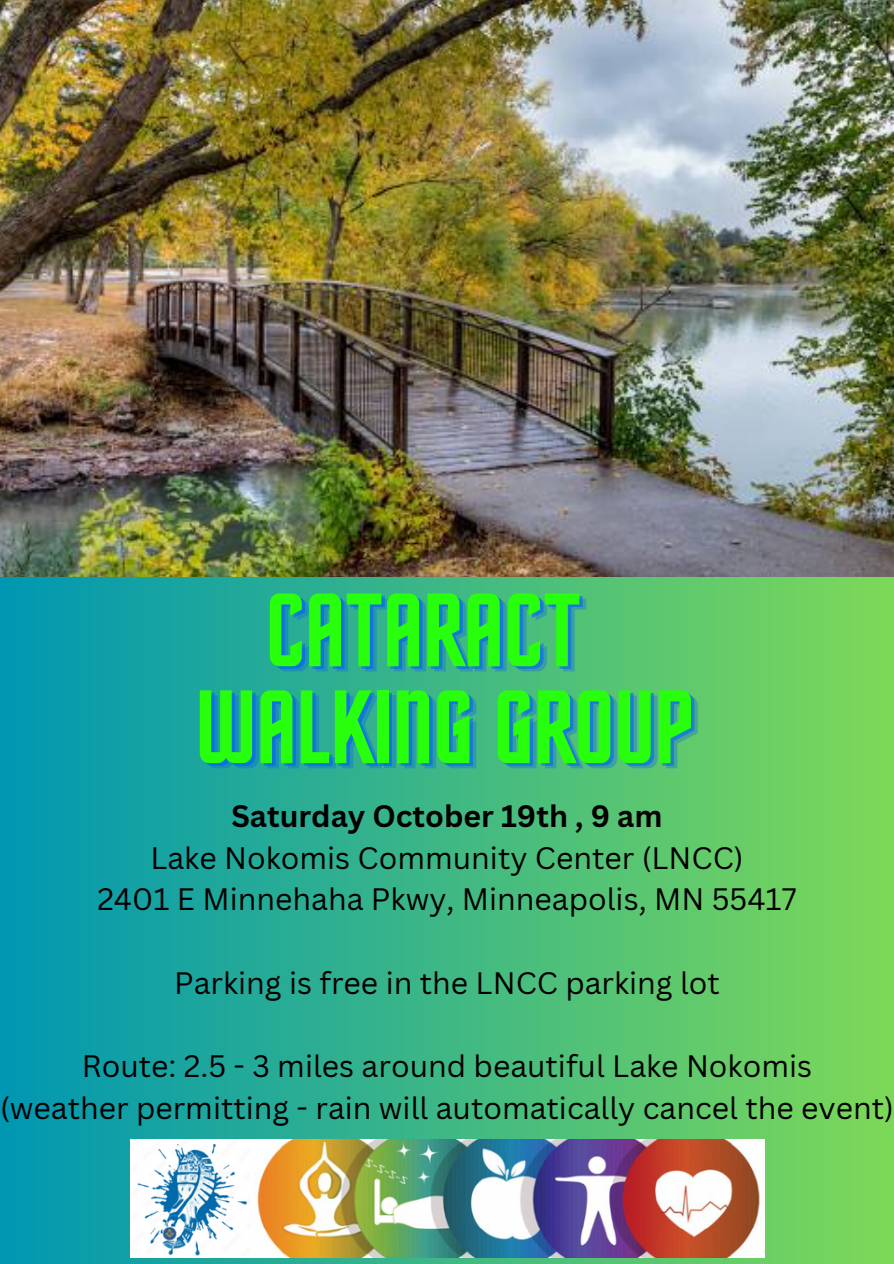
<style>
.page{position:relative;width:894px;height:1264px;background:#fff}
.page>*{position:absolute;margin:0;border:0;box-sizing:border-box;transform-origin:0 0}
.t1{font:104.7px "Horta";color:#28ff0d}
.t2{font:30.15px "Canva Sans";color:#000}
.t3{font:700 30.15px "Canva Sans";color:#000}
</style>
<div class="page">
<img style="left:0;top:0;width:893px;height:577px">
<div style="left:0;top:577px;width:893px;height:686px;background:linear-gradient(to right,#0097b2,#7dd858)"></div>
<img style="left:130px;top:1139px;width:634px;height:118px">
<h1 class="t1" style="left:265px;top:586px;width:316px">CATARACT</h1>
<h1 class="t1" style="left:195px;top:683px;width:500px">WALKING GROUP</h1>
<p class="t3" style="left:231px;top:794px;width:432px">Saturday October 19th , 9 am</p>
<p class="t2" style="left:150px;top:836px;width:594px">Lake Nokomis Community Center (LNCC)</p>
<p class="t2" style="left:97px;top:878px;width:700px">2401 E Minnehaha Pkwy, Minneapolis, MN 55417</p>
<p class="t2" style="left:174px;top:961px;width:547px">Parking is free in the LNCC parking lot</p>
<p class="t2" style="left:82px;top:1044px;width:731px">Route: 2.5 - 3 miles around beautiful Lake Nokomis</p>
<p class="t2" style="left:0;top:1086px;width:895px">(weather permitting - rain will automatically cancel the event)</p>
</div>
